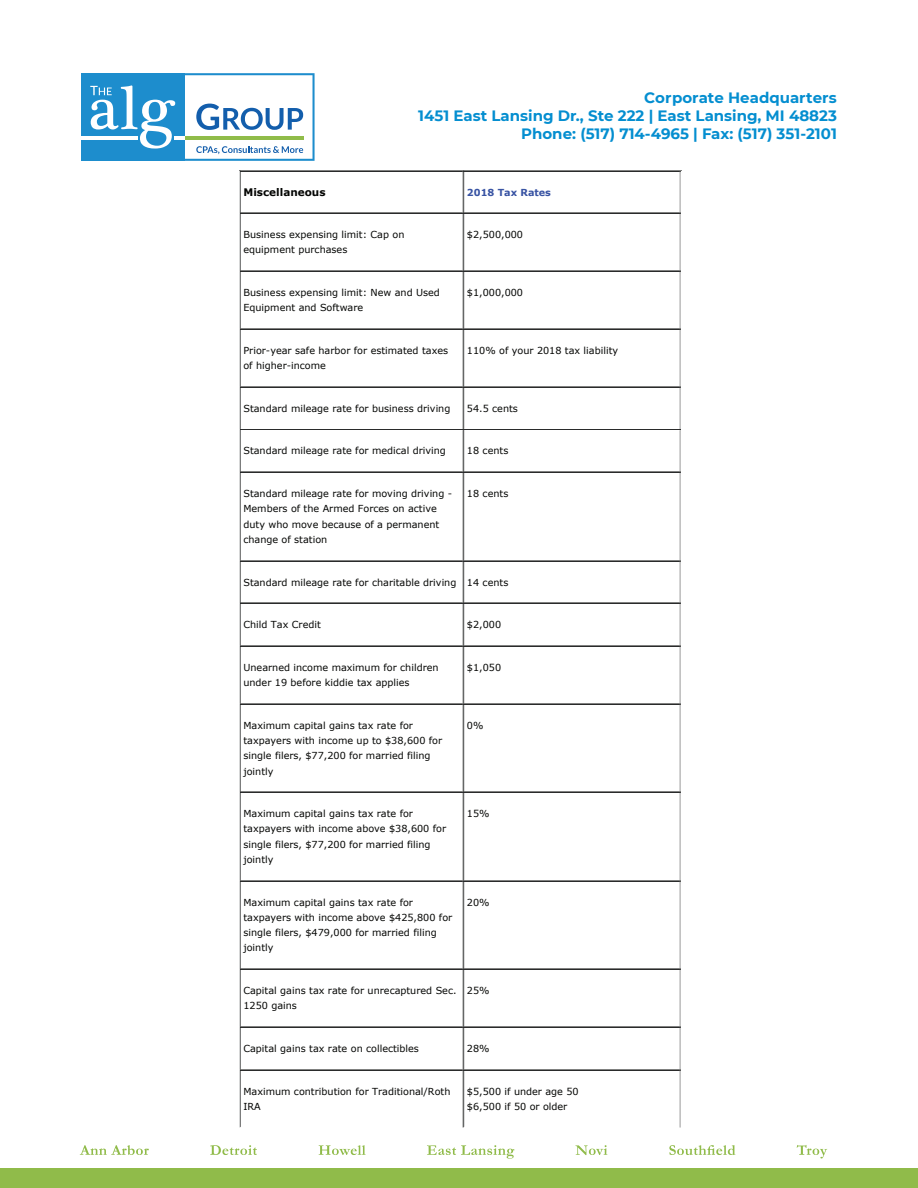
<style>
.page{position:relative;width:918px;height:1188px;background:#fff}
.page>*{position:absolute;margin:0;border:0;box-sizing:border-box;transform-origin:0 0}
.t1{font:700 15px/18px "Montserrat";color:#048ed0;text-align:right}
.t2{font:700 10.5px "Verdana";color:#040503}
.t3{font:9.6px/15.3px "Verdana";color:#040503}
.t4{font:700 9.6px "Verdana";color:#3853a3}
</style>
<div class="page">
<svg style="left:81px;top:73px;width:234px;height:88px"></svg>
<div style="left:0;top:1169px;width:918px;height:19px;background:#90bb4a"></div>
<svg style="left:80px;top:1145px;width:747px;height:14px"></svg>
<hr style="left:239px;top:170px;width:442px;height:1px;background:#808180">
<hr style="left:240px;top:171px;width:223px;height:1px;background:#2a2b2b">
<hr style="left:240px;top:212px;width:223px;height:1px;background:#808180">
<hr style="left:463px;top:171px;width:217px;height:1px;background:#2a2b2b">
<hr style="left:463px;top:212px;width:217px;height:1px;background:#808180">
<hr style="left:240px;top:213px;width:223px;height:1px;background:#2a2b2b">
<hr style="left:240px;top:270px;width:223px;height:1px;background:#808180">
<hr style="left:463px;top:213px;width:217px;height:1px;background:#2a2b2b">
<hr style="left:463px;top:270px;width:217px;height:1px;background:#808180">
<hr style="left:240px;top:271px;width:223px;height:1px;background:#2a2b2b">
<hr style="left:240px;top:328px;width:223px;height:1px;background:#808180">
<hr style="left:463px;top:271px;width:217px;height:1px;background:#2a2b2b">
<hr style="left:463px;top:328px;width:217px;height:1px;background:#808180">
<hr style="left:240px;top:329px;width:223px;height:1px;background:#2a2b2b">
<hr style="left:240px;top:386px;width:223px;height:1px;background:#808180">
<hr style="left:463px;top:329px;width:217px;height:1px;background:#2a2b2b">
<hr style="left:463px;top:386px;width:217px;height:1px;background:#808180">
<hr style="left:240px;top:387px;width:223px;height:1px;background:#2a2b2b">
<hr style="left:240px;top:429px;width:223px;height:1px;background:#808180">
<hr style="left:463px;top:387px;width:217px;height:1px;background:#2a2b2b">
<hr style="left:463px;top:429px;width:217px;height:1px;background:#808180">
<hr style="left:240px;top:430px;width:223px;height:1px;background:#2a2b2b">
<hr style="left:240px;top:471px;width:223px;height:1px;background:#808180">
<hr style="left:463px;top:430px;width:217px;height:1px;background:#2a2b2b">
<hr style="left:463px;top:471px;width:217px;height:1px;background:#808180">
<hr style="left:240px;top:472px;width:223px;height:1px;background:#2a2b2b">
<hr style="left:240px;top:560px;width:223px;height:1px;background:#808180">
<hr style="left:463px;top:472px;width:217px;height:1px;background:#2a2b2b">
<hr style="left:463px;top:560px;width:217px;height:1px;background:#808180">
<hr style="left:240px;top:561px;width:223px;height:1px;background:#2a2b2b">
<hr style="left:240px;top:602px;width:223px;height:1px;background:#808180">
<hr style="left:463px;top:561px;width:217px;height:1px;background:#2a2b2b">
<hr style="left:463px;top:602px;width:217px;height:1px;background:#808180">
<hr style="left:240px;top:603px;width:223px;height:1px;background:#2a2b2b">
<hr style="left:240px;top:645px;width:223px;height:1px;background:#808180">
<hr style="left:463px;top:603px;width:217px;height:1px;background:#2a2b2b">
<hr style="left:463px;top:645px;width:217px;height:1px;background:#808180">
<hr style="left:240px;top:646px;width:223px;height:1px;background:#2a2b2b">
<hr style="left:240px;top:703px;width:223px;height:1px;background:#808180">
<hr style="left:463px;top:646px;width:217px;height:1px;background:#2a2b2b">
<hr style="left:463px;top:703px;width:217px;height:1px;background:#808180">
<hr style="left:240px;top:704px;width:223px;height:1px;background:#2a2b2b">
<hr style="left:240px;top:791px;width:223px;height:1px;background:#808180">
<hr style="left:463px;top:704px;width:217px;height:1px;background:#2a2b2b">
<hr style="left:463px;top:791px;width:217px;height:1px;background:#808180">
<hr style="left:240px;top:792px;width:223px;height:1px;background:#2a2b2b">
<hr style="left:240px;top:880px;width:223px;height:1px;background:#808180">
<hr style="left:463px;top:792px;width:217px;height:1px;background:#2a2b2b">
<hr style="left:463px;top:880px;width:217px;height:1px;background:#808180">
<hr style="left:240px;top:881px;width:223px;height:1px;background:#2a2b2b">
<hr style="left:240px;top:968px;width:223px;height:1px;background:#808180">
<hr style="left:463px;top:881px;width:217px;height:1px;background:#2a2b2b">
<hr style="left:463px;top:968px;width:217px;height:1px;background:#808180">
<hr style="left:240px;top:969px;width:223px;height:1px;background:#2a2b2b">
<hr style="left:240px;top:1026px;width:223px;height:1px;background:#808180">
<hr style="left:463px;top:969px;width:217px;height:1px;background:#2a2b2b">
<hr style="left:463px;top:1026px;width:217px;height:1px;background:#808180">
<hr style="left:240px;top:1027px;width:223px;height:1px;background:#2a2b2b">
<hr style="left:240px;top:1069px;width:223px;height:1px;background:#808180">
<hr style="left:463px;top:1027px;width:217px;height:1px;background:#2a2b2b">
<hr style="left:463px;top:1069px;width:217px;height:1px;background:#808180">
<hr style="left:240px;top:1070px;width:223px;height:1px;background:#2a2b2b">
<svg style="left:240px;top:172px;width:1px;height:956px"></svg>
<hr style="left:463px;top:1070px;width:217px;height:1px;background:#2a2b2b">
<svg style="left:680px;top:171px;width:1px;height:957px"></svg>
<svg style="left:463px;top:172px;width:1px;height:956px"></svg>
<h1 class="t1" style="left:418px;top:88px;width:420px">Corporate Headquarters<br>1451 East Lansing Dr., Ste 222 | East Lansing, MI 48823<br>Phone: (517) 714-4965 | Fax: (517) 351-2101</h1>
<p class="t2" style="left:243px;top:185px;width:84px">Miscellaneous</p>
<p class="t4" style="left:467px;top:186px;width:86px">2018 Tax Rates</p>
<p class="t3" style="left:243px;top:227px;width:163px">Business expensing limit: Cap on equipment purchases</p>
<p class="t3" style="left:467px;top:227px;width:58px">$2,500,000</p>
<p class="t3" style="left:243px;top:285px;width:198px">Business expensing limit: New and Used<br>Equipment and Software</p>
<p class="t3" style="left:467px;top:285px;width:58px">$1,000,000</p>
<p class="t3" style="left:243px;top:343px;width:206px">Prior-year safe harbor for estimated taxes of higher-income</p>
<p class="t3" style="left:467px;top:343px;width:153px">110% of your 2018 tax liability</p>
<p class="t3" style="left:243px;top:401px;width:209px">Standard mileage rate for business driving</p>
<p class="t3" style="left:467px;top:401px;width:53px">54.5 cents</p>
<p class="t3" style="left:243px;top:443px;width:204px">Standard mileage rate for medical driving</p>
<p class="t3" style="left:467px;top:443px;width:43px">18 cents</p>
<p class="t3" style="left:243px;top:486px;width:210px">Standard mileage rate for moving driving - Members of the Armed Forces on active duty who move because of a permanent change of station</p>
<p class="t3" style="left:467px;top:486px;width:43px">18 cents</p>
<p class="t3" style="left:243px;top:575px;width:266px">Standard mileage rate for charitable driving 14 cents</p>
<p class="t3" style="left:243px;top:617px;width:79px">Child Tax Credit</p>
<p class="t3" style="left:467px;top:617px;width:36px">$2,000</p>
<p class="t3" style="left:243px;top:660px;width:197px">Unearned income maximum for children under 19 before kiddie tax applies</p>
<p class="t3" style="left:467px;top:660px;width:36px">$1,050</p>
<p class="t3" style="left:243px;top:718px;width:200px">Maximum capital gains tax rate for taxpayers with income up to $38,600 for single filers, $77,200 for married filing jointly</p>
<p class="t3" style="left:467px;top:718px;width:18px">0%</p>
<p class="t3" style="left:243px;top:806px;width:204px">Maximum capital gains tax rate for taxpayers with income above $38,600 for single filers, $77,200 for married filing jointly</p>
<p class="t3" style="left:467px;top:806px;width:24px">15%</p>
<p class="t3" style="left:243px;top:895px;width:210px">Maximum capital gains tax rate for taxpayers with income above $425,800 for single filers, $479,000 for married filing jointly</p>
<p class="t3" style="left:467px;top:895px;width:24px">20%</p>
<p class="t3" style="left:243px;top:983px;width:215px">Capital gains tax rate for unrecaptured Sec.<br>1250 gains</p>
<p class="t3" style="left:467px;top:983px;width:24px">25%</p>
<p class="t3" style="left:243px;top:1041px;width:177px">Capital gains tax rate on collectibles</p>
<p class="t3" style="left:467px;top:1041px;width:24px">28%</p>
<p class="t3" style="left:243px;top:1084px;width:209px">Maximum contribution for Traditional/Roth<br>IRA</p>
<p class="t3" style="left:467px;top:1084px;width:113px">$5,500 if under age 50 $6,500 if 50 or older</p>
</div>
